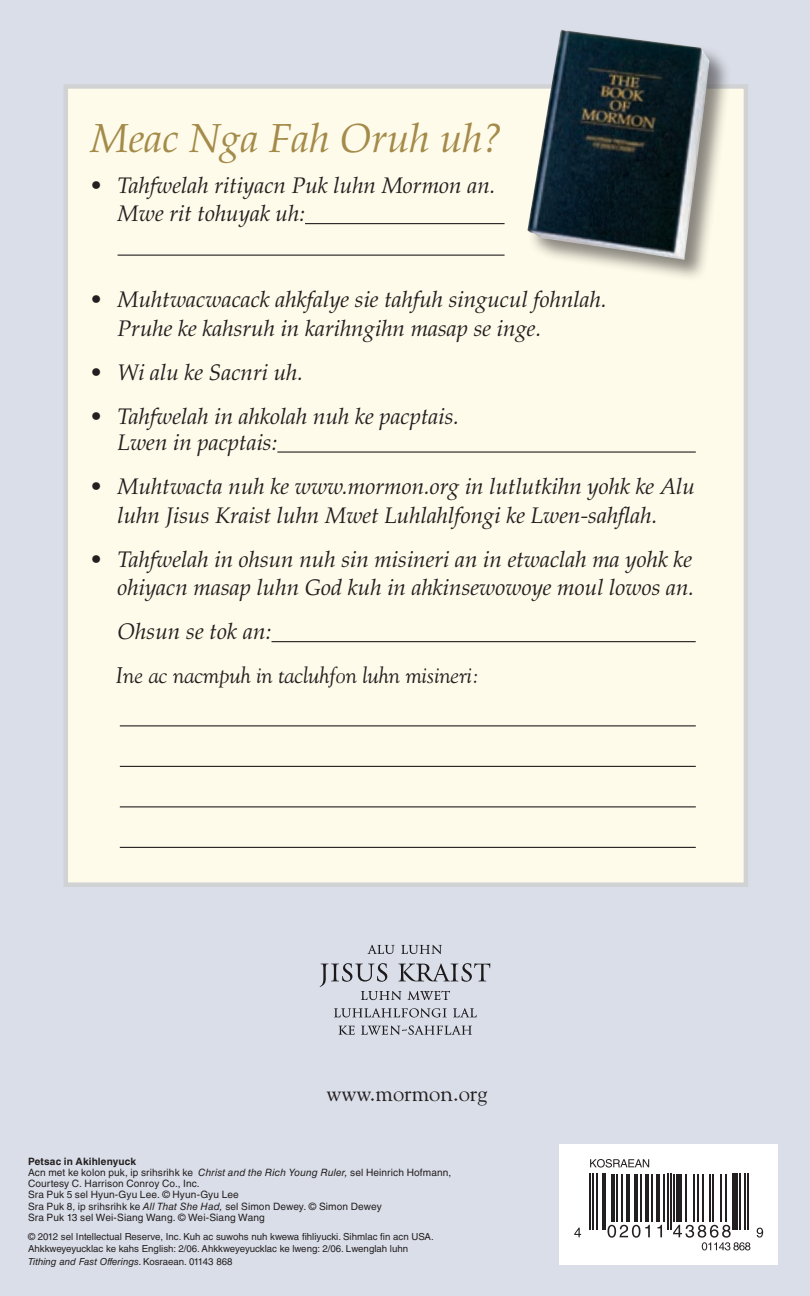
<style>
.page{position:relative;width:810px;height:1296px;background:#dadee8}
.page>*{position:absolute;margin:0;border:0;box-sizing:border-box;transform-origin:0 0}
.t1{font:italic 40.5px "Palatinolds Lat";color:#a48b4a}
.t2{font:italic 22.5px/28.8px "Palatinolds Lat";color:#231f20}
.t3{font:italic 22.5px "Goudy Oldstylelds Lat";color:#231f20}
.t4{font:22.5px "Goudy Oldstylelds Lat";color:#231f20}
.t5{font:10.12px/11.2px "Helveticalds Lat";letter-spacing:.01em;color:#231f20}
.t6{font:9.67px/12.2px "Helveticalds Lat";color:#231f20}
.s1{font-weight:700}
.s2{font-style:italic}
</style>
<div class="page">
<div style="left:66px;top:86px;width:680px;height:799px;background:#fefbea"></div>
<hr style="left:305px;top:223px;width:200px;height:1px;background:#231f20">
<hr style="left:118px;top:255px;width:387px;height:1px;background:#231f20">
<hr style="left:277px;top:451px;width:419px;height:2px;background:#231f20">
<hr style="left:272px;top:641px;width:424px;height:1px;background:#231f20">
<hr style="left:120px;top:725px;width:576px;height:1px;background:#231f20">
<hr style="left:120px;top:766px;width:576px;height:1px;background:#231f20">
<hr style="left:120px;top:806px;width:576px;height:1px;background:#231f20">
<hr style="left:120px;top:847px;width:576px;height:1px;background:#231f20">
<div style="left:64px;top:84px;width:684px;height:803px;border:4px solid #d1d2d4"></div>
<div style="left:527px;top:30px;width:205px;height:252px;background:#231f20;opacity:.53"></div>
<img style="left:527px;top:30px;width:182px;height:230px">
<svg style="left:367px;top:945px;width:28px;height:9px"></svg>
<svg style="left:401px;top:945px;width:41px;height:9px"></svg>
<svg style="left:334px;top:1008px;width:113px;height:9px"></svg>
<svg style="left:453px;top:1008px;width:24px;height:9px"></svg>
<svg style="left:361px;top:1026px;width:111px;height:9px"></svg>
<svg style="left:320px;top:963px;width:170px;height:37px"></svg>
<svg style="left:338px;top:1026px;width:17px;height:9px"></svg>
<div style="left:560px;top:1145px;width:218px;height:120px;background:#fff"></div>
<hr style="left:589px;top:1174px;width:2px;height:56px;background:#231f20">
<hr style="left:593px;top:1174px;width:1px;height:56px;background:#231f20">
<hr style="left:596px;top:1174px;width:2px;height:56px;background:#231f20">
<hr style="left:603px;top:1174px;width:3px;height:56px;background:#231f20">
<hr style="left:611px;top:1174px;width:4px;height:48px;background:#231f20">
<hr style="left:616px;top:1174px;width:2px;height:48px;background:#231f20">
<hr style="left:621px;top:1174px;width:2px;height:48px;background:#231f20">
<hr style="left:626px;top:1174px;width:4px;height:48px;background:#231f20">
<hr style="left:635px;top:1174px;width:3px;height:48px;background:#231f20">
<hr style="left:640px;top:1174px;width:1px;height:48px;background:#231f20">
<hr style="left:645px;top:1174px;width:3px;height:48px;background:#231f20">
<hr style="left:652px;top:1174px;width:1px;height:48px;background:#231f20">
<hr style="left:657px;top:1174px;width:3px;height:48px;background:#231f20">
<hr style="left:663px;top:1174px;width:2px;height:48px;background:#231f20">
<hr style="left:667px;top:1174px;width:1px;height:56px;background:#231f20">
<hr style="left:670px;top:1174px;width:2px;height:56px;background:#231f20">
<hr style="left:673px;top:1174px;width:2px;height:48px;background:#231f20">
<div style="left:677px;top:1174px;width:5px;height:48px;background:#231f20"></div>
<hr style="left:685px;top:1174px;width:2px;height:48px;background:#231f20">
<hr style="left:694px;top:1174px;width:1px;height:48px;background:#231f20">
<hr style="left:697px;top:1174px;width:2px;height:48px;background:#231f20">
<hr style="left:702px;top:1174px;width:2px;height:48px;background:#231f20">
<hr style="left:709px;top:1174px;width:1px;height:48px;background:#231f20">
<hr style="left:712px;top:1174px;width:2px;height:48px;background:#231f20">
<hr style="left:721px;top:1174px;width:1px;height:48px;background:#231f20">
<hr style="left:726px;top:1174px;width:1px;height:48px;background:#231f20">
<div style="left:732px;top:1174px;width:5px;height:56px;background:#231f20"></div>
<hr style="left:739px;top:1174px;width:2px;height:56px;background:#231f20">
<hr style="left:744px;top:1174px;width:2px;height:56px;background:#231f20">
<hr style="left:748px;top:1174px;width:1px;height:56px;background:#231f20">
<svg style="left:574px;top:1228px;width:7px;height:9px"></svg>
<svg style="left:608px;top:1225px;width:42px;height:13px"></svg>
<svg style="left:657px;top:1225px;width:5px;height:12px"></svg>
<svg style="left:757px;top:1228px;width:6px;height:10px"></svg>
<svg style="left:590px;top:1159px;width:59px;height:9px"></svg>
<svg style="left:673px;top:1225px;width:77px;height:25px"></svg>
<h1 class="t1" style="left:91px;top:107px;width:414px">Meac Nga Fah Oruh uh?</h1>
<p class="t2" style="left:118px;top:169px;width:379px;text-indent:-27px">• Tahfwelah ritiyacn Puk luhn Mormon an.<br>Mwe rit tohuyak uh:</p>
<p class="t2" style="left:118px;top:283px;width:491px;text-indent:-27px">• Muhtwacwacack ahkfalye sie tahfuh singucul fohnlah.<br>Pruhe ke kahsruh in karihngihn masap se inge.</p>
<p class="t2" style="left:91px;top:356px;width:214px">• Wi alu ke Sacnri uh.</p>
<p class="t2" style="left:118px;top:402px;width:343px;line-height:25.7px;text-indent:-27px">• Tahfwelah in ahkolah nuh ke pacptais.<br>Lwen in pacptais:</p>
<p class="t2" style="left:91px;top:470px;width:606px;text-align:center">• Muhtwacta nuh ke www.mormon.org in lutlutkihn yohk ke Alu luhn Jisus Kraist luhn Mwet Luhlahlfongi ke Lwen-sahflah.</p>
<p class="t2" style="left:91px;top:543px;width:605px;text-align:right">• Tahfwelah in ohsun nuh sin misineri an in etwaclah ma yohk ke ohiyacn masap luhn God kuh in ahkinsewowoye moul lowos an.</p>
<p class="t2" style="left:118px;top:616px;width:155px">Ohsun se tok an:</p>
<p class="t3" style="left:116px;top:658px;width:365px">Ine ac nacmpuh in tacluhfon luhn misineri:</p>
<p class="t4" style="left:327px;top:1075px;width:162px">www.mormon.org</p>
<p class="t5" style="left:28px;top:1155px;width:425px"><span class="s1">Petsac in Akihlenyuck<br></span>Acn met ke kolon puk, ip srihsrihk ke <span class="s2">Christ and the Rich Young Ruler,</span> sel Heinrich Hofmann, Courtesy C. Harrison Conroy Co., Inc.<br>Sra Puk 5 sel Hyun-Gyu Lee. © Hyun-Gyu Lee<br>Sra Puk 8, ip srihsrihk ke <span class="s2">All That She Had,</span> sel Simon Dewey. © Simon Dewey<br>Sra Puk 13 sel Wei-Siang Wang. © Wei-Siang Wang</p>
<p class="t6" style="left:28px;top:1230px;width:407px">© 2012 sel Intellectual Reserve, Inc. Kuh ac suwohs nuh kwewa fihliyucki. Sihmlac fin acn USA.<br>Ahkkweyeyucklac ke kahs English: 2/06. Ahkkweyeyucklac ke lweng: 2/06. Lwenglah luhn<br><span class="s2">Tithing and Fast Offerings.</span> Kosraean. 01143 868</p>
</div>
